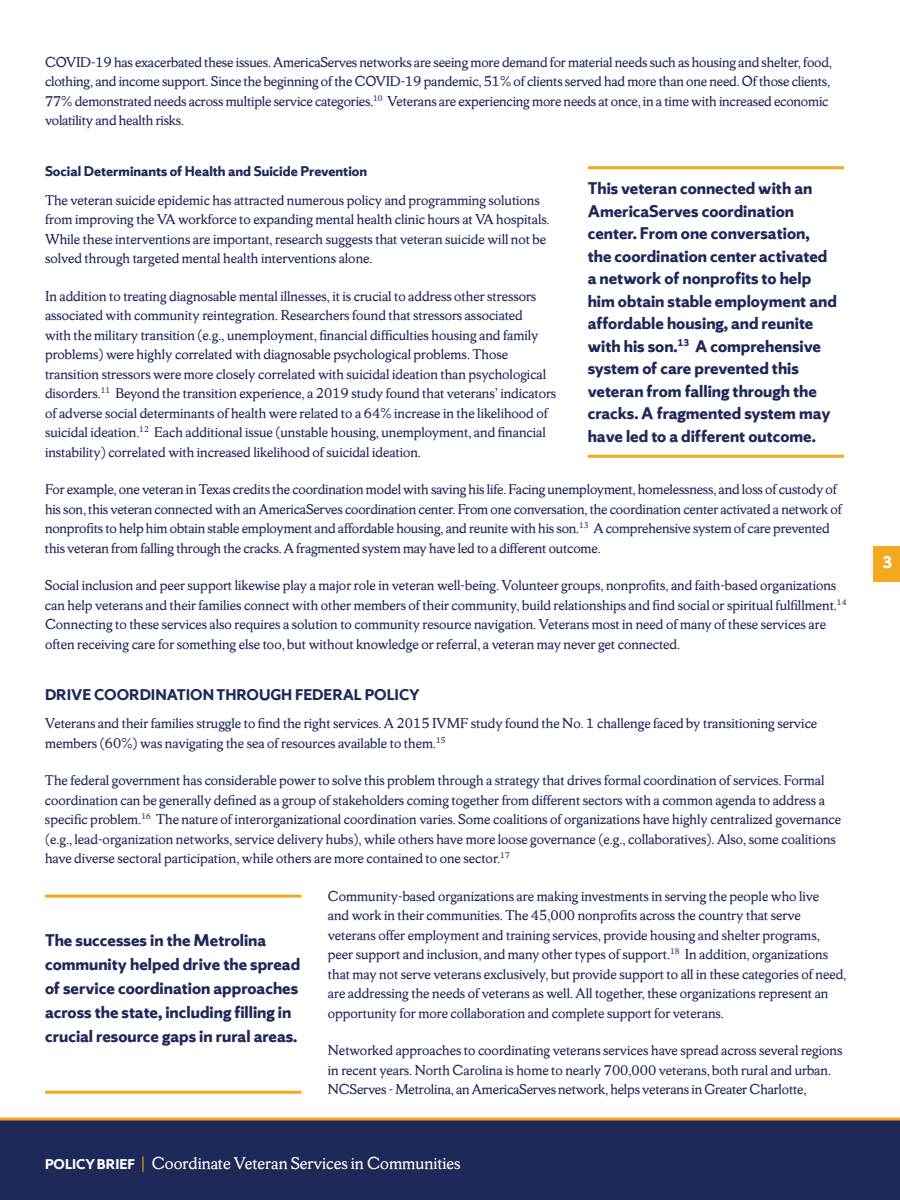
<style>
.page{position:relative;width:900px;height:1200px;background:#fff}
.page>*{position:absolute;margin:0;border:0;box-sizing:border-box;transform-origin:0 0}
.QUOTE{font:700 18px/22.5px "Sherman Sans";color:#1e2859}
.Main_new{font:700 18px/24px "Sherman Sans";color:#1e2859}
.t1{font:18px "Sherman Serif";color:#fff}
.t2{font:700 18px "Sherman Sans";color:#fff}
.t3{font:700 16.5px "Sherman Sans";color:#1e2859}
.Main_new-2{font:15px/19.5px "Sherman Serif";color:#1e2859}
.t4{font:700 15px "Sherman Sans";color:#1e2859}
.s1{font-family:"Sherman Sans";font-weight:700;font-size:15px}
.s2{color:#f4a81d}
</style>
<div class="page">
<div style="left:0;top:1119px;width:900px;height:81px;background:#1e2859"></div>
<hr style="left:0;top:1118px;width:900px;height:2px;background:#f4a81d">
<div style="left:873px;top:546px;width:27px;height:36px;background:#f4a81d"></div>
<hr style="left:588px;top:166px;width:256px;height:3px;background:#f4a81d">
<hr style="left:588px;top:455px;width:256px;height:3px;background:#f4a81d">
<hr style="left:45px;top:895px;width:257px;height:3px;background:#f4a81d">
<hr style="left:45px;top:1091px;width:257px;height:3px;background:#f4a81d">
<p class="Main_new-2" style="left:45px;top:52px;width:788px">COVID-19 has exacerbated these issues. AmericaServes networks are seeing more demand for material needs such as housing and shelter, food, clothing, and income support. Since the beginning of the COVID-19 pandemic, 51% of clients served had more than one need. Of those clients, 77% demonstrated needs across multiple service categories.<sup>10</sup> Veterans are experiencing more needs at once, in a time with increased economic volatility and health risks.</p>
<h2 class="t4" style="left:45px;top:162px;width:324px">Social Determinants of Health and Suicide Prevention</h2>
<p class="Main_new-2" style="left:45px;top:190px;width:506px">The veteran suicide epidemic has attracted numerous policy and programming solutions from improving the VA workforce to expanding mental health clinic hours at VA hospitals.<br>While these interventions are important, research suggests that veteran suicide will not be solved through targeted mental health interventions alone.</p>
<p class="Main_new-2" style="left:45px;top:286px;width:513px">In addition to treating diagnosable mental illnesses, it is crucial to address other stressors associated with community reintegration. Researchers found that stressors associated<br>with the military transition (e.g., unemployment, financial difficulties housing and family problems) were highly correlated with diagnosable psychological problems. Those transition stressors were more closely correlated with suicidal ideation than psychological disorders.<sup>11</sup> Beyond the transition experience, a 2019 study found that veterans’ indicators of adverse social determinants of health were related to a 64% increase in the likelihood of suicidal ideation.<sup>12</sup> Each additional issue (unstable housing, unemployment, and financial instability) correlated with increased likelihood of suicidal ideation.</p>
<p class="Main_new-2" style="left:45px;top:479px;width:798px">For example, one veteran in Texas credits the coordination model with saving his life. Facing unemployment, homelessness, and loss of custody of his son, this veteran connected with an AmericaServes coordination center. From one conversation, the coordination center activated a network of nonprofits to help him obtain stable employment and affordable housing, and reunite with his son.<sup>13</sup> A comprehensive system of care prevented this veteran from falling through the cracks. A fragmented system may have led to a different outcome.</p>
<p class="Main_new-2" style="left:45px;top:575px;width:803px">Social inclusion and peer support likewise play a major role in veteran well-being. Volunteer groups, nonprofits, and faith-based organizations can help veterans and their families connect with other members of their community, build relationships and find social or spiritual fulfillment.<sup>14<br></sup>Connecting to these services also requires a solution to community resource navigation. Veterans most in need of many of these services are often receiving care for something else too, but without knowledge or referral, a veteran may never get connected.</p>
<h2 class="t3" style="left:45px;top:684px;width:376px">DRIVE COORDINATION THROUGH FEDERAL POLICY</h2>
<p class="Main_new-2" style="left:45px;top:713px;width:774px">Veterans and their families struggle to find the right services. A 2015 IVMF study found the No. 1 challenge faced by transitioning service members (60%) was navigating the sea of resources available to them.<sup>15</sup></p>
<p class="Main_new-2" style="left:45px;top:770px;width:798px">The federal government has considerable power to solve this problem through a strategy that drives formal coordination of services. Formal coordination can be generally defined as a group of stakeholders coming together from different sectors with a common agenda to address a specific problem.<sup>16</sup> The nature of interorganizational coordination varies. Some coalitions of organizations have highly centralized governance (e.g., lead-organization networks, service delivery hubs), while others have more loose governance (e.g., collaboratives). Also, some coalitions have diverse sectoral participation, while others are more contained to one sector.<sup>17</sup></p>
<p class="Main_new-2" style="left:328px;top:886px;width:520px">Community-based organizations are making investments in serving the people who live<br>and work in their communities. The 45,000 nonprofits across the country that serve veterans offer employment and training services, provide housing and shelter programs, peer support and inclusion, and many other types of support.<sup>18</sup> In addition, organizations that may not serve veterans exclusively, but provide support to all in these categories of need, are addressing the needs of veterans as well. All together, these organizations represent an opportunity for more collaboration and complete support for veterans.</p>
<p class="Main_new-2" style="left:328px;top:1040px;width:516px">Networked approaches to coordinating veterans services have spread across several regions in recent years. North Carolina is home to nearly 700,000 veterans, both rural and urban.<br>NCServes - Metrolina, an AmericaServes network, helps veterans in Greater Charlotte,</p>
<p class="QUOTE" style="left:588px;top:177px;width:251px">This veteran connected with an<br>AmericaServes coordination center. From one conversation, the coordination center activated a network of nonprofits to help him obtain stable employment and affordable housing, and reunite with his son.<sup>13</sup> A comprehensive system of care prevented this veteran from falling through the cracks. A fragmented system may have led to a different outcome.</p>
<p class="Main_new" style="left:45px;top:928px;width:257px">The successes in the Metrolina community helped drive the spread of service coordination approaches across the state, including filling in crucial resource gaps in rural areas.</p>
<p class="t1" style="left:45px;top:1152px;width:417px"><span class="s1">POLICY BRIEF</span> <span class="s2">|</span> Coordinate Veteran Services in Communities</p>
<p class="t2" style="left:882px;top:552px;width:11px">3</p>
</div>
